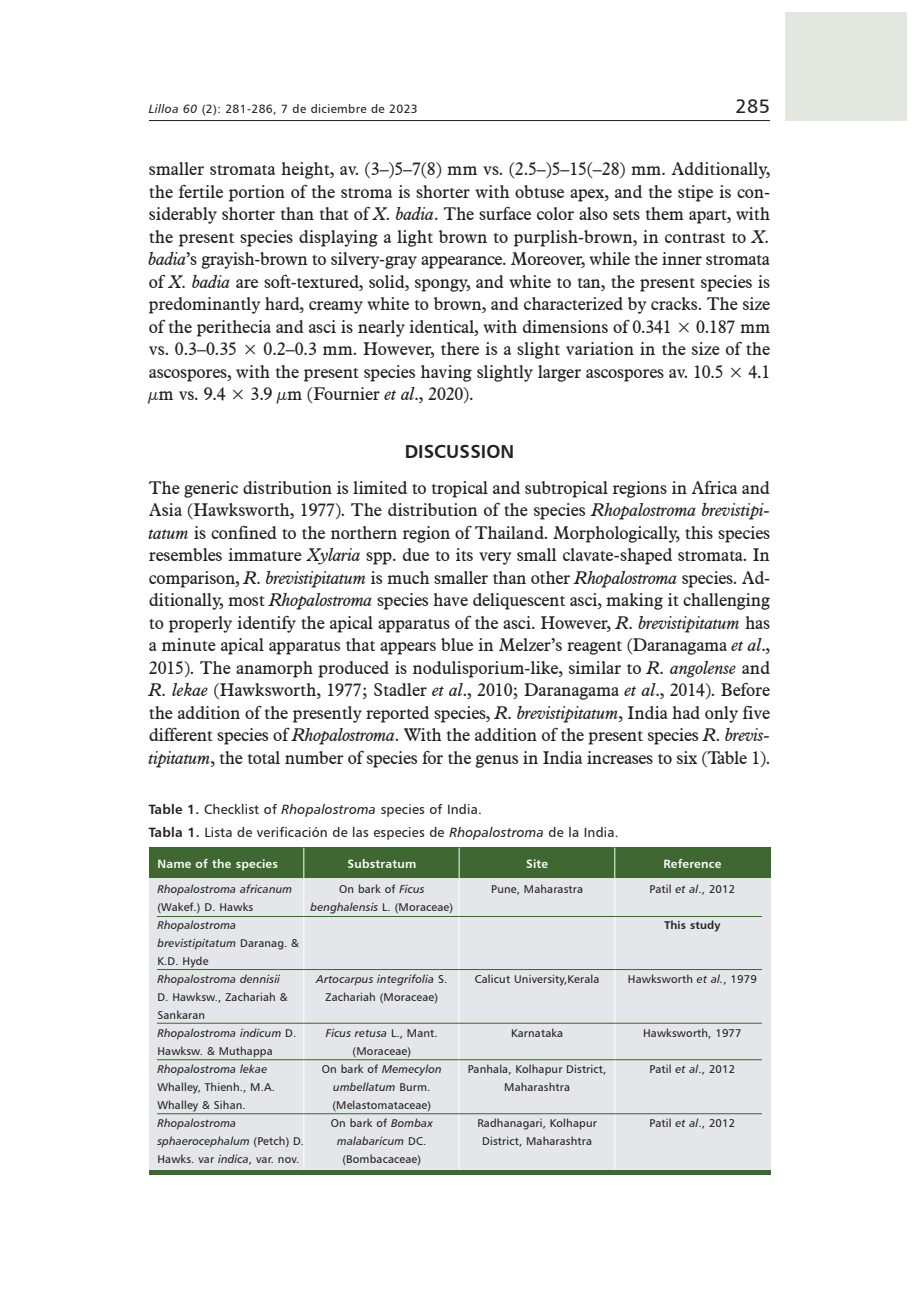
<style>
.page{position:relative;width:919px;height:1289px;background:#fff}
.page>*{position:absolute;margin:0;border:0;box-sizing:border-box;transform-origin:0 0}
.t1{font:19.5px "Humanist 777 BT Roman B";color:#231f20}
.subtitulo_1{font:18.75px "Humanist 777 BT Bold B";color:#231f20}
.texto_central{font:18px/22.5px "Aldine 721 BT";letter-spacing:-.02em;color:#231f20;text-align:justify}
.epigrafe{font:13.5px "Humanist 777 BT Roman B";letter-spacing:.015em;color:#231f20}
.epigrafe-2{font:12px "Humanist 777 BT Bold B";letter-spacing:.015em;color:#fff}
.t2{font:12px "Humanist 777 BT Roman B";letter-spacing:.03em;color:#231f20}
.epigrafe-3{font:11.25px/18px "Humanist 777 BT Roman B";letter-spacing:.015em;color:#231f20;text-align:center}
.epigrafe-4{font:11.25px/18px "Humanist 777 BT Italic B";letter-spacing:.015em;color:#231f20}
.epigrafe-5{font:11.25px "Humanist 777 BT Bold B";letter-spacing:.015em;color:#231f20}
.s1{font-family:"Humanist 777 BT Italic B"}
.s2{font-style:italic}
.s3{font-family:"Humanist 777 BT Bold B"}
.s4{font-family:"Humanist 777 BT Roman B"}
</style>
<div class="page">
<hr style="left:149px;top:120px;width:621px;height:1px;background:#231f20">
<div style="left:784px;top:13px;width:122px;height:108px;background:#e2e8e0"></div>
<div style="left:149px;top:870px;width:621px;height:300px;background:#e4e6e9"></div>
<div style="left:149px;top:847px;width:621px;height:30px;background:#3e6731"></div>
<hr style="left:303px;top:847px;width:1px;height:325px;background:#fff">
<hr style="left:458px;top:847px;width:1px;height:325px;background:#fff">
<hr style="left:614px;top:847px;width:1px;height:325px;background:#fff">
<hr style="left:149px;top:1170px;width:621px;height:4px;background:#3e6731">
<hr style="left:157px;top:916px;width:605px;height:1px;background:#3d6632">
<hr style="left:157px;top:969px;width:605px;height:1px;background:#3d6632">
<hr style="left:157px;top:1022px;width:605px;height:1px;background:#3d6632">
<hr style="left:157px;top:1059px;width:605px;height:1px;background:#3d6632">
<hr style="left:157px;top:1113px;width:605px;height:1px;background:#3d6632">
<p class="t2" style="left:149px;top:101px;width:270px"><span class="s1">Lilloa 60</span> (2): 281-286, 7 de diciembre de 2023</p>
<p class="t1" style="left:735px;top:94px;width:36px">285</p>
<p class="texto_central" style="left:149px;top:157px;width:623px">smaller stromata height, av. (3–)5–7(8) mm vs. (2.5–)5–15(–28) mm. Additionally, the fertile portion of the stroma is shorter with obtuse apex, and the stipe is con&shy;siderably shorter than that of <span class="s2">X. badia</span>. The surface color also sets them apart, with the present species displaying a light brown to purplish-brown, in contrast to <span class="s2">X. badia</span>’s grayish-brown to silvery-gray appearance. Moreover, while the inner stromata of <span class="s2">X. badia</span> are soft-textured, solid, spongy, and white to tan, the present species is predominantly hard, creamy white to brown, and characterized by cracks. The size of the perithecia and asci is nearly identical, with dimensions of 0.341 × 0.187 mm vs. 0.3–0.35 × 0.2–0.3 mm. However, there is a slight variation in the size of the ascospores, with the present species having slightly larger ascospores av. 10.5 × 4.1 μm vs. 9.4 × 3.9 μm (Fournier <span class="s2">et al</span>., 2020).</p>
<p class="subtitulo_1" style="left:405px;top:440px;width:111px">DISCUSSION</p>
<p class="texto_central" style="left:149px;top:475px;width:622px">The generic distribution is limited to tropical and subtropical regions in Africa and Asia (Hawksworth, 1977). The distribution of the species <span class="s2">Rhopalostroma brevistipi&shy;tatum</span> is confined to the northern region of Thailand. Morphologically, this species resembles immature <span class="s2">Xylaria</span> spp. due to its very small clavate-shaped stromata. In comparison, <span class="s2">R. brevistipitatum</span> is much smaller than other <span class="s2">Rhopalostroma</span> species. Ad&shy;ditionally, most <span class="s2">Rhopalostroma</span> species have deliquescent asci, making it challenging to properly identify the apical apparatus of the asci. However, <span class="s2">R. brevistipitatum</span> has a minute apical apparatus that appears blue in Melzer’s reagent (Daranagama <span class="s2">et al</span>., 2015). The anamorph produced is nodulisporium-like, similar to <span class="s2">R. angolense</span> and <span class="s2">R. lekae</span> (Hawksworth, 1977; Stadler <span class="s2">et al</span>., 2010; Daranagama <span class="s2">et al</span>., 2014). Before the addition of the presently reported species, <span class="s2">R. brevistipitatum</span>, India had only five different species of <span class="s2">Rhopalostroma</span>. With the addition of the present species <span class="s2">R. brevis&shy;tipitatum</span>, the total number of species for the genus in India increases to six (Table 1).</p>
<p class="epigrafe" style="left:149px;top:800px;width:334px"><span class="s3">Table 1.</span> Checklist of <span class="s1">Rhopalostroma</span> species of India.</p>
<p class="epigrafe" style="left:149px;top:823px;width:471px"><span class="s3">Tabla 1.</span> Lista de verificación de las especies de <span class="s1">Rhopalostroma</span> de la India.</p>
<p class="epigrafe-2" style="left:157px;top:856px;width:122px">Name of the species</p>
<p class="epigrafe-2" style="left:347px;top:856px;width:70px">Substratum</p>
<p class="epigrafe-2" style="left:526px;top:856px;width:24px">Site</p>
<p class="epigrafe-2" style="left:663px;top:856px;width:59px">Reference</p>
<p class="epigrafe-4" style="left:157px;top:879px;width:136px">Rhopalostroma africanum <span class="s4">(Wakef.) D. Hawks</span></p>
<p class="epigrafe-4" style="left:157px;top:915px;width:143px">Rhopalostroma brevistipitatum <span class="s4">Daranag. &amp;<br>K.D. Hyde</span></p>
<p class="epigrafe-3" style="left:157px;top:969px;width:132px;text-align:left"><span class="s1">Rhopalostroma dennisii<br></span>D. Hawksw., Zachariah &amp;<br>Sankaran</p>
<p class="epigrafe-4" style="left:157px;top:1023px;width:140px">Rhopalostroma indicum <span class="s4">D.<br>Hawksw. &amp; Muthappa</span></p>
<p class="epigrafe-3" style="left:157px;top:1059px;width:119px;text-align:left"><span class="s1">Rhopalostroma lekae<br></span>Whalley, Thienh., M.A.<br>Whalley &amp; Sihan.</p>
<p class="epigrafe-4" style="left:157px;top:1113px;width:148px">Rhopalostroma sphaerocephalum <span class="s4">(Petch) D.<br>Hawks. var</span> indica<span class="s4">, var. nov.</span></p>
<p class="epigrafe-3" style="left:310px;top:879px;width:144px">On bark of <span class="s1">Ficus benghalensis</span> L. (Moraceae)</p>
<p class="epigrafe-4" style="left:316px;top:969px;width:133px;text-align:center">Artocarpus integrifolia <span class="s4">S.<br>Zachariah (Moraceae)</span></p>
<p class="epigrafe-3" style="left:326px;top:1023px;width:113px"><span class="s1">Ficus retusa</span> L., Mant. (Moraceae)</p>
<p class="epigrafe-3" style="left:322px;top:1059px;width:121px">On bark of <span class="s1">Memecylon umbellatum</span> Burm. (Melastomataceae)</p>
<p class="epigrafe-3" style="left:331px;top:1113px;width:103px">On bark of <span class="s1">Bombax malabaricum</span> DC. (Bombacaceae)</p>
<p class="epigrafe-3" style="left:491px;top:879px;width:93px">Pune, Maharastra</p>
<p class="epigrafe-3" style="left:475px;top:969px;width:126px">Calicut University,Kerala</p>
<p class="epigrafe-3" style="left:511px;top:1023px;width:54px">Karnataka</p>
<p class="epigrafe-3" style="left:468px;top:1059px;width:140px">Panhala, Kolhapur District,<br>Maharashtra</p>
<p class="epigrafe-3" style="left:477px;top:1113px;width:121px">Radhanagari, Kolhapur<br>District, Maharashtra</p>
<p class="epigrafe-3" style="left:649px;top:879px;width:87px">Patil <span class="s1">et al</span>., 2012</p>
<p class="epigrafe-5" style="left:664px;top:917px;width:58px">This study</p>
<p class="epigrafe-3" style="left:628px;top:969px;width:130px">Hawksworth <span class="s1">et al.</span>, 1979</p>
<p class="epigrafe-3" style="left:643px;top:1023px;width:100px">Hawksworth, 1977</p>
<p class="epigrafe-3" style="left:649px;top:1059px;width:87px">Patil <span class="s1">et al</span>., 2012</p>
<p class="epigrafe-3" style="left:649px;top:1113px;width:87px">Patil <span class="s1">et al</span>., 2012</p>
</div>
